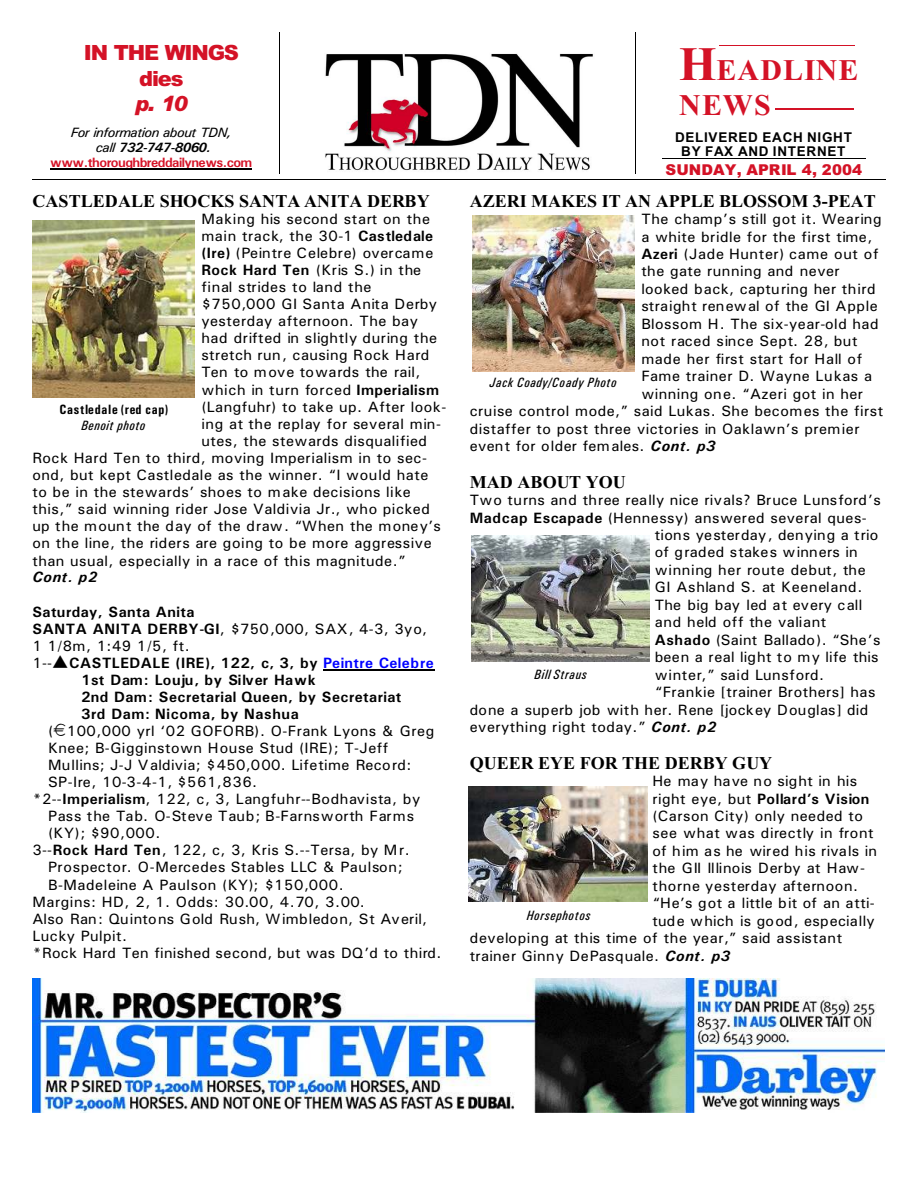
<style>
.page{position:relative;width:918px;height:1188px;background:#fff}
.page>*{position:absolute;margin:0;border:0;box-sizing:border-box;transform-origin:0 0}
.t1{font:700 30px/34.5px "Times New Roman";letter-spacing:.035em;color:#d41226}
.t2{font:900 21px/25.2px "Arial";letter-spacing:-.06em;color:#d41226;text-align:center}
.t3{font:italic 900 21px "Arial";color:#d41226}
.t4{font:700 18px "Times New Roman";color:#000}
.t5{font:15px "Univers";letter-spacing:.03em;color:#000}
.t6{font:15px "Univers";letter-spacing:.01em;color:#000}
.t7{font:700 15px "Univers";letter-spacing:.03em;color:#000}
.t8{font:15px "Univers";letter-spacing:.06em;color:#000}
.t9{font:700 15px "Univers";letter-spacing:.06em;color:#000}
.t10{font:15px "Univers";letter-spacing:.005em;color:#000}
.t11{font:900 15px "Arial";letter-spacing:.005em;color:#d41226}
.t12{font:italic 700 15px "Univers";letter-spacing:.04em;color:#000}
.t13{font:700 13.5px/15px "Univers";letter-spacing:-.04em;color:#d41226;text-align:center}
.t14{font:italic 13.5px "Univers Condensed";letter-spacing:.04em;color:#000}
.t15{font:700 13.5px/13.8px "Arial";letter-spacing:.055em;color:#000;text-align:center}
.t16{font:700 13.5px "Univers Condensed";letter-spacing:.055em;color:#000}
.s1{font-size:48px}
.s2{font-weight:400;font-style:italic;color:#000}
.s3{font-style:italic;color:#000}
.s4{font-weight:700}
.s5{font-weight:400}
.s6{color:#00f}
.s7{font-weight:700;font-style:italic}
</style>
<div class="page">
<img style="left:325px;top:53px;width:268px;height:118px">
<hr style="left:50px;top:169px;width:201px;height:1px;background:#000">
<hr style="left:662px;top:158px;width:204px;height:1px;background:#000">
<hr style="left:719px;top:45px;width:136px;height:1px;background:#d41226">
<hr style="left:776px;top:109px;width:78px;height:1px;background:#d41226">
<hr style="left:32px;top:179px;width:853px;height:1px;background:#000">
<hr style="left:280px;top:32px;width:1px;height:142px;background:#000">
<hr style="left:635px;top:32px;width:1px;height:142px;background:#000">
<img style="left:32px;top:979px;width:852px;height:133px">
<img style="left:33px;top:221px;width:162px;height:177px">
<img style="left:473px;top:215px;width:162px;height:156px">
<img style="left:471px;top:535px;width:179px;height:126px">
<img style="left:469px;top:786px;width:178px;height:116px">
<hr style="left:323px;top:669px;width:111px;height:1px;background:#000">
<h2 class="t2" style="left:84px;top:43px;width:157px">IN THE WINGS dies</h2>
<h2 class="t3" style="left:135px;top:95px;width:54px">p. 10</h2>
<h1 class="t1" style="left:679px;top:56px;width:181px"><span class="s1">H</span>EADLINE<br>NEWS</h1>
<p class="t13" style="left:50px;top:126px;width:204px"><span class="s2">For information about TDN,<br>call</span> <span class="s3">732-747-8060. </span>www.thoroughbreddailynews.com</p>
<p class="t15" style="left:675px;top:132px;width:178px">DELIVERED EACH NIGHT<br>BY FAX AND INTERNET</p>
<p class="t11" style="left:665px;top:165px;width:198px">SUNDAY, APRIL 4, 2004</p>
<p class="t4" style="left:32px;top:195px;width:399px">CASTLEDALE SHOCKS SANTA ANITA DERBY</p>
<p class="t5" style="left:201px;top:213px;width:230px">Making his second start on the</p>
<p class="t5" style="left:201px;top:230px;width:233px">main track, the 30-1 <span class="s4">Castledale</span></p>
<p class="t8" style="left:201px;top:247px;width:234px"><span class="s4">(Ire)</span> (Peintre Celebre) overcame</p>
<p class="t5" style="left:201px;top:265px;width:221px"><span class="s4">Rock Hard Ten</span> (Kris S.) in the</p>
<p class="t5" style="left:201px;top:282px;width:172px">final strides to land the</p>
<p class="t5" style="left:201px;top:299px;width:237px">$750,000 GI Santa Anita Derby</p>
<p class="t5" style="left:201px;top:316px;width:218px">yesterday afternoon. The bay</p>
<p class="t5" style="left:201px;top:333px;width:237px">had drifted in slightly during the</p>
<p class="t5" style="left:201px;top:350px;width:230px">stretch run, causing Rock Hard</p>
<p class="t6" style="left:201px;top:367px;width:220px">Ten to move towards the rail,</p>
<p class="t5" style="left:201px;top:384px;width:239px">which in turn forced <span class="s4">Imperialism</span></p>
<p class="t5" style="left:201px;top:401px;width:246px">(Langfuhr) to take up. After look-</p>
<p class="t5" style="left:201px;top:418px;width:241px">ing at the replay for several min-</p>
<p class="t5" style="left:201px;top:436px;width:227px">utes, the stewards disqualified</p>
<p class="t5" style="left:32px;top:453px;width:396px">Rock Hard Ten to third, moving Imperialism in to sec-</p>
<p class="t5" style="left:32px;top:470px;width:397px">ond, but kept Castledale as the winner. “I would hate</p>
<p class="t5" style="left:32px;top:487px;width:380px">to be in the stewards’ shoes to make decisions like</p>
<p class="t5" style="left:32px;top:504px;width:399px">this,” said winning rider Jose Valdivia Jr., who picked</p>
<p class="t5" style="left:32px;top:521px;width:410px">up the mount the day of the draw. “When the money’s</p>
<p class="t5" style="left:32px;top:538px;width:401px">on the line, the riders are going to be more aggressive</p>
<p class="t5" style="left:32px;top:555px;width:375px">than usual, especially in a race of this magnitude.”</p>
<p class="t12" style="left:32px;top:572px;width:67px">Cont. p2</p>
<p class="t7" style="left:32px;top:606px;width:164px">Saturday, Santa Anita</p>
<p class="t5" style="left:32px;top:623px;width:396px"><span class="s4">SANTA ANITA DERBY-GI</span>, $750,000, SAX, 4-3, 3yo,</p>
<p class="t5" style="left:32px;top:640px;width:159px">1 1/8m, 1:49 1/5, ft.</p>
<p class="t7" style="left:32px;top:657px;width:403px"><span class="s5">1--</span>▲CASTLEDALE (IRE), 122, c, 3, by <span class="s6">Peintre Celebre</span></p>
<p class="t9" style="left:81px;top:674px;width:236px">1st Dam: Louju, by Silver Hawk</p>
<p class="t7" style="left:81px;top:691px;width:322px">2nd Dam: Secretarial Queen, by Secretariat</p>
<p class="t7" style="left:81px;top:708px;width:219px">3rd Dam: Nicoma, by Nashua</p>
<p class="t5" style="left:48px;top:725px;width:388px">( 100,000 yrl ‘02 GOFORB). O-Frank Lyons &amp; Greg</p>
<p class="t5" style="left:48px;top:742px;width:342px">Knee; B-Gigginstown House Stud (IRE); T-Jeff</p>
<p class="t5" style="left:48px;top:760px;width:365px">Mullins; J-J Valdivia; $450,000. Lifetime Record:</p>
<p class="t5" style="left:48px;top:777px;width:211px">SP-Ire, 10-3-4-1, $561,836.</p>
<p class="t5" style="left:32px;top:794px;width:390px">*2--<span class="s4">Imperialism</span>, 122, c, 3, Langfuhr--Bodhavista, by</p>
<p class="t8" style="left:48px;top:811px;width:368px">Pass the Tab. O-Steve Taub; B-Farnsworth Farms</p>
<p class="t5" style="left:48px;top:828px;width:114px">(KY); $90,000.</p>
<p class="t5" style="left:32px;top:845px;width:379px">3--<span class="s4">Rock Hard Ten</span>, 122, c, 3, Kris S.--Tersa, by Mr.</p>
<p class="t5" style="left:48px;top:862px;width:356px">Prospector. O-Mercedes Stables LLC &amp; Paulson;</p>
<p class="t5" style="left:48px;top:879px;width:297px">B-Madeleine A Paulson (KY); $150,000.</p>
<p class="t5" style="left:32px;top:896px;width:334px">Margins: HD, 2, 1. Odds: 30.00, 4.70, 3.00.</p>
<p class="t6" style="left:32px;top:913px;width:396px">Also Ran: Quintons Gold Rush, Wimbledon, St Averil,</p>
<p class="t5" style="left:32px;top:931px;width:96px">Lucky Pulpit.</p>
<p class="t5" style="left:32px;top:948px;width:411px">*Rock Hard Ten finished second, but was DQ’d to third.</p>
<p class="t16" style="left:59px;top:405px;width:110px">Castledale (red cap)</p>
<p class="t14" style="left:81px;top:421px;width:66px">Benoit photo</p>
<p class="t4" style="left:470px;top:195px;width:408px">AZERI MAKES IT AN APPLE BLOSSOM 3-PEAT</p>
<p class="t5" style="left:641px;top:214px;width:242px">The champ’s still got it. Wearing</p>
<p class="t5" style="left:641px;top:231px;width:233px">a white bridle for the first time,</p>
<p class="t5" style="left:641px;top:249px;width:239px"><span class="s4">Azeri</span> (Jade Hunter) came out of</p>
<p class="t5" style="left:641px;top:266px;width:200px">the gate running and never</p>
<p class="t5" style="left:641px;top:284px;width:236px">looked back, capturing her third</p>
<p class="t6" style="left:641px;top:301px;width:238px">straight renewal of the GI Apple</p>
<p class="t5" style="left:641px;top:319px;width:239px">Blossom H. The six-year-old had</p>
<p class="t5" style="left:641px;top:336px;width:218px">not raced since Sept. 28, but</p>
<p class="t5" style="left:641px;top:353px;width:222px">made her first start for Hall of</p>
<p class="t5" style="left:641px;top:371px;width:232px">Fame trainer D. Wayne Lukas a</p>
<p class="t5" style="left:641px;top:388px;width:223px">winning one. “Azeri got in her</p>
<p class="t5" style="left:470px;top:406px;width:415px">cruise control mode,” said Lukas. She becomes the first</p>
<p class="t5" style="left:470px;top:423px;width:391px">distaffer to post three victories in Oaklawn’s premier</p>
<p class="t5" style="left:470px;top:441px;width:247px">event for older females. <span class="s7">Cont. p3</span></p>
<p class="t4" style="left:470px;top:476px;width:158px">MAD ABOUT YOU</p>
<p class="t5" style="left:470px;top:495px;width:413px">Two turns and three really nice rivals? Bruce Lunsford’s</p>
<p class="t5" style="left:470px;top:512px;width:399px"><span class="s4">Madcap Escapade</span> (Hennessy) answered several ques-</p>
<p class="t6" style="left:655px;top:530px;width:225px">tions yesterday, denying a trio</p>
<p class="t6" style="left:655px;top:547px;width:204px">of graded stakes winners in</p>
<p class="t5" style="left:655px;top:565px;width:212px">winning her route debut, the</p>
<p class="t5" style="left:655px;top:582px;width:209px">GI Ashland S. at Keeneland.</p>
<p class="t6" style="left:655px;top:600px;width:209px">The big bay led at every call</p>
<p class="t5" style="left:655px;top:617px;width:173px">and held off the valiant</p>
<p class="t5" style="left:655px;top:634px;width:227px"><span class="s4">Ashado</span> (Saint Ballado). “She’s</p>
<p class="t6" style="left:655px;top:652px;width:225px">been a real light to my life this</p>
<p class="t5" style="left:655px;top:669px;width:171px">winter,” said Lunsford.</p>
<p class="t5" style="left:655px;top:687px;width:222px">“Frankie [trainer Brothers] has</p>
<p class="t6" style="left:470px;top:704px;width:400px">done a superb job with her. Rene [jockey Douglas] did</p>
<p class="t5" style="left:470px;top:722px;width:248px">everything right today.” <span class="s7">Cont. p2</span></p>
<p class="t4" style="left:470px;top:757px;width:304px">QUEER EYE FOR THE DERBY GUY</p>
<p class="t6" style="left:652px;top:776px;width:206px">He may have no sight in his</p>
<p class="t7" style="left:652px;top:793px;width:219px"><span class="s5">right eye, but</span> Pollard’s Vision</p>
<p class="t5" style="left:652px;top:811px;width:212px">(Carson City) only needed to</p>
<p class="t5" style="left:652px;top:828px;width:223px">see what was directly in front</p>
<p class="t6" style="left:652px;top:846px;width:226px">of him as he wired his rivals in</p>
<p class="t10" style="left:652px;top:863px;width:214px">the GII Illinois Derby at Haw-</p>
<p class="t5" style="left:652px;top:880px;width:207px">thorne yesterday afternoon.</p>
<p class="t6" style="left:652px;top:898px;width:224px">“He’s got a little bit of an atti-</p>
<p class="t6" style="left:652px;top:915px;width:224px">tude which is good, especially</p>
<p class="t5" style="left:470px;top:933px;width:374px">developing at this time of the year,” said assistant</p>
<p class="t5" style="left:470px;top:950px;width:262px">trainer Ginny DePasquale. <span class="s7">Cont. p3</span></p>
<p class="t14" style="left:490px;top:378px;width:128px">Jack Coady/Coady Photo</p>
<p class="t14" style="left:535px;top:670px;width:54px">Bill Straus</p>
<p class="t14" style="left:527px;top:910px;width:65px">Horsephotos</p>
</div>
